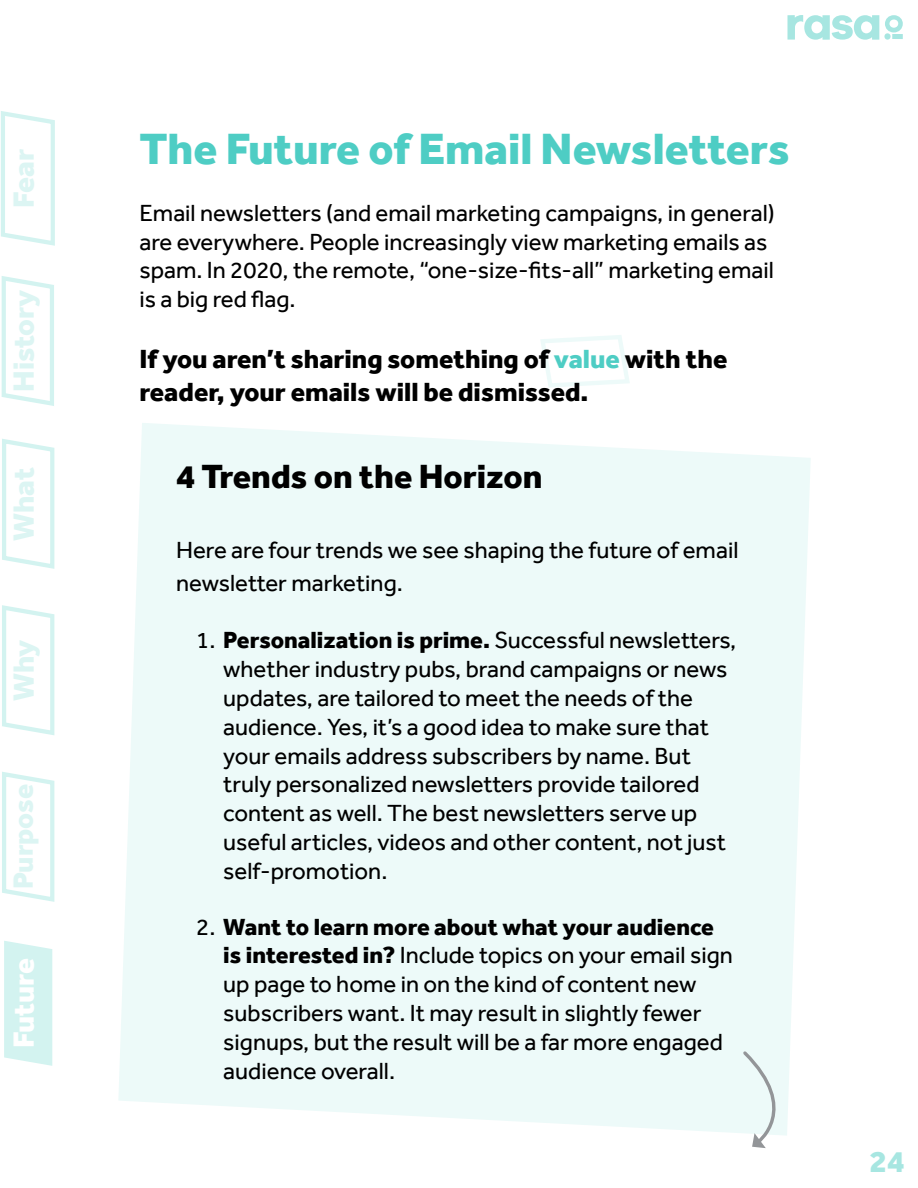
<style>
.page{position:relative;width:918px;height:1188px;background:#fff}
.page>*{position:absolute;margin:0;border:0;box-sizing:border-box;transform-origin:0 0}
.t1{font:800 45px "Effra";color:#4ecdc4}
.t2{font:800 34.5px "Effra";color:#000}
.t3{font:800 31.5px "Effra";color:#a7e6e1}
.t4{font:800 30px "Effra";color:#dcf5f3}
.t5{font:800 30px "Effra";letter-spacing:-.01em;color:#fff}
.t6{font:800 28.5px "Effra";color:#dcf5f3}
.t7{font:800 27px/32.4px "Effra";color:#000}
.t8{font:24px/28.8px "Effra";color:#000}
.s1{color:#4ecdc4}
.s2{font-weight:800}
</style>
<div class="page">
<svg style="left:4px;top:941px;width:48px;height:125px;background:#d5f3f1"></svg>
<svg style="left:884px;top:33px;width:7px;height:7px"></svg>
<svg style="left:788px;top:15px;width:91px;height:25px"></svg>
<div style="left:892px;top:34px;width:11px;height:5px;background:#a7e6e1"></div>
<svg style="left:885px;top:15px;width:18px;height:18px"></svg>
<svg style="left:1px;top:111px;width:54px;height:135px"></svg>
<svg style="left:1px;top:276px;width:53px;height:130px"></svg>
<svg style="left:2px;top:439px;width:53px;height:130px"></svg>
<svg style="left:2px;top:605px;width:53px;height:130px"></svg>
<svg style="left:2px;top:772px;width:53px;height:130px"></svg>
<svg style="left:540px;top:335px;width:90px;height:53px"></svg>
<svg style="left:118px;top:423px;width:693px;height:710px;background:#eefaf9"></svg>
<svg style="left:740px;top:1048px;width:61px;height:100px"></svg>
<p class="t4" style="left:6px;top:208px;width:60px;rotate:-90deg">Fear</p>
<p class="t4" style="left:6px;top:392px;width:104px;rotate:-90deg">History</p>
<p class="t4" style="left:6px;top:541px;width:76px;rotate:-90deg">What</p>
<p class="t4" style="left:6px;top:701px;width:63px;rotate:-90deg">Why</p>
<p class="t6" style="left:6px;top:889px;width:107px;rotate:-90deg">Purpose</p>
<p class="t5" style="left:6px;top:1048px;width:91px;rotate:-90deg">Future</p>
<h1 class="t1" style="left:139px;top:122px;width:652px">The Future of Email Newsletters</h1>
<p class="t8" style="left:139px;top:198px;width:637px">Email newsletters (and email marketing campaigns, in general) are everywhere. People increasingly view marketing emails as spam. In 2020, the remote, “one-size-fits-all” marketing email is a big red flag.</p>
<p class="t7" style="left:139px;top:343px;width:590px">If you aren’t sharing something of <span class="s1">value</span> with the reader, your emails will be dismissed.</p>
<h2 class="t2" style="left:176px;top:456px;width:368px">4 Trends on the Horizon</h2>
<p class="t8" style="left:176px;top:534px;width:564px;line-height:32.4px">Here are four trends we see shaping the future of email newsletter marketing.</p>
<p class="t8" style="left:223px;top:626px;width:515px;text-indent:-27px">1. <span class="s2">Personalization is prime.</span> Successful newsletters, whether industry pubs, brand campaigns or news updates, are tailored to meet the needs of the audience. Yes, it’s a good idea to make sure that your emails address subscribers by name. But truly personalized newsletters provide tailored content as well. The best newsletters serve up useful articles, videos and other content, not just self-promotion.</p>
<p class="t8" style="left:223px;top:912px;width:511px;text-indent:-27px">2. <span class="s2">Want to learn more about what your audience is interested in?</span> Include topics on your email sign up page to home in on the kind of content new subscribers want. It may result in slightly fewer signups, but the result will be a far more engaged audience overall.</p>
<h3 class="t3" style="left:869px;top:1142px;width:37px">24</h3>
</div>
